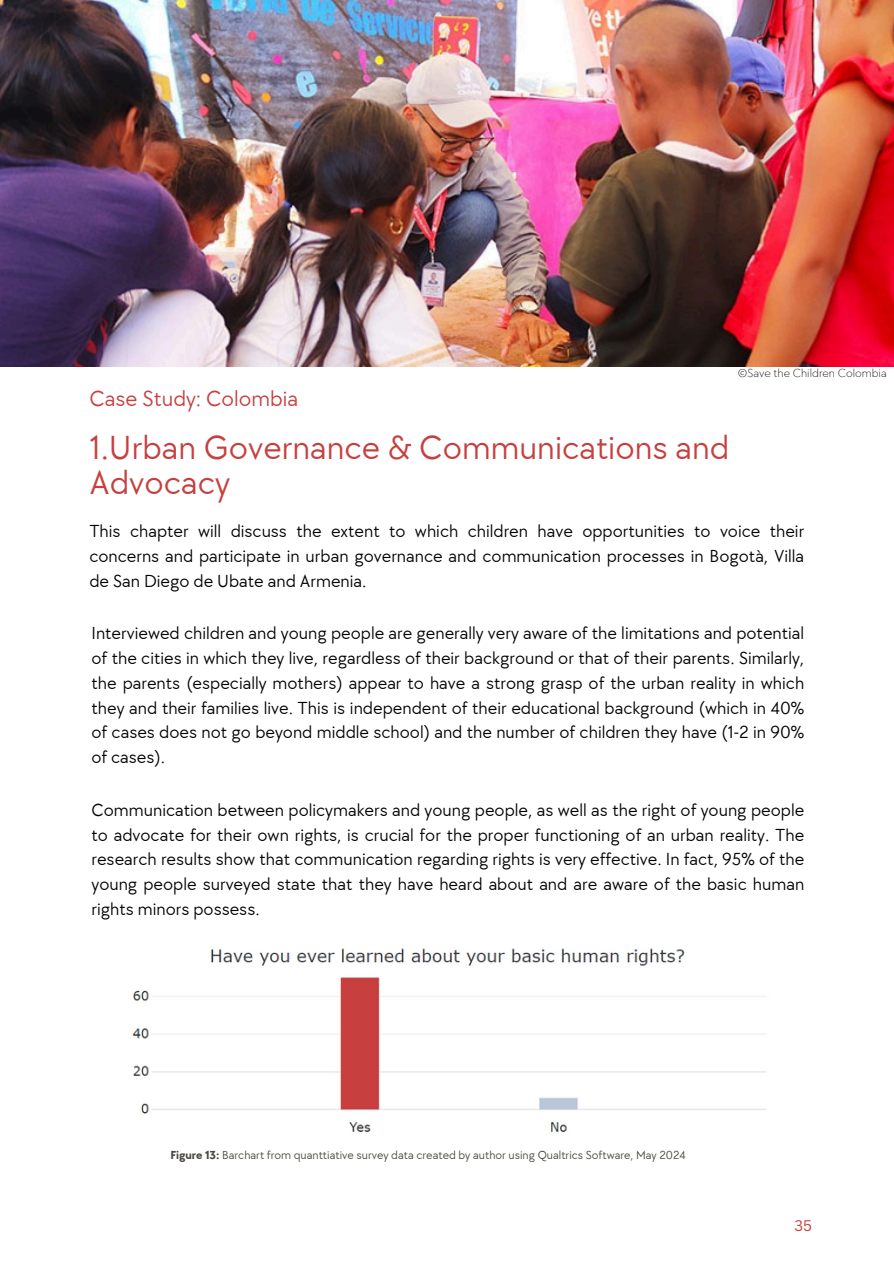
<style>
.page{position:relative;width:894px;height:1264px;background:#fff}
.page>*{position:absolute;margin:0;border:0;box-sizing:border-box;transform-origin:0 0}
.t1{font:34.5px/34.8px "TT Chocolates";color:#c73f3f}
.t2{font:22.5px "TT Chocolates";color:#c73f3f}
.t3{font:18px/24.8px "TT Chocolates";color:#000;text-align:justify}
.t4{font:15px "Canva Sans";color:#c73f3f}
.t5{font:12px "TT Chocolates";color:#49473e}
.t6{font:200 12px "TT Chocolates";color:#000}
.s1{font-weight:700}
</style>
<div class="page">
<img style="left:0;top:0;width:893px;height:366px">
<img style="left:132px;top:948px;width:635px;height:184px">
<h2 class="t2" style="left:89px;top:385px;width:210px">Case Study: Colombia</h2>
<h1 class="t1" style="left:89px;top:431px;width:641px">1.Urban Governance &amp; Communications and<br>Advocacy</h1>
<p class="t6" style="left:737px;top:366px;width:150px">©Save the Children Colombia</p>
<p class="t3" style="left:89px;top:519px;width:716px">This chapter will discuss the extent to which children have opportunities to voice their concerns and participate in urban governance and communication processes in Bogotà, Villa de San Diego de Ubate and Armenia.</p>
<h3 class="t3" style="left:91px;top:621px;width:714px">Interviewed children and young people are generally very aware of the limitations and potential of the cities in which they live, regardless of their background or that of their parents. Similarly, the parents (especially mothers) appear to have a strong grasp of the urban reality in which they and their families live. This is independent of their educational background (which in 40% of cases does not go beyond middle school) and the number of children they have (1-2 in 90% of cases).</h3>
<h3 class="t3" style="left:91px;top:798px;width:714px">Communication between policymakers and young people, as well as the right of young people to advocate for their own rights, is crucial for the proper functioning of an urban reality. The research results show that communication regarding rights is very effective. In fact, 95% of the young people surveyed state that they have heard about and are aware of the basic human rights minors possess.</h3>
<h3 class="t5" style="left:170px;top:1148px;width:517px"><span class="s1">Figure 13:</span> Barchart from quanttiative survey data created by author using Qualtrics Software, May 2024</h3>
<p class="t4" style="left:794px;top:1214px;width:19px">35</p>
</div>
